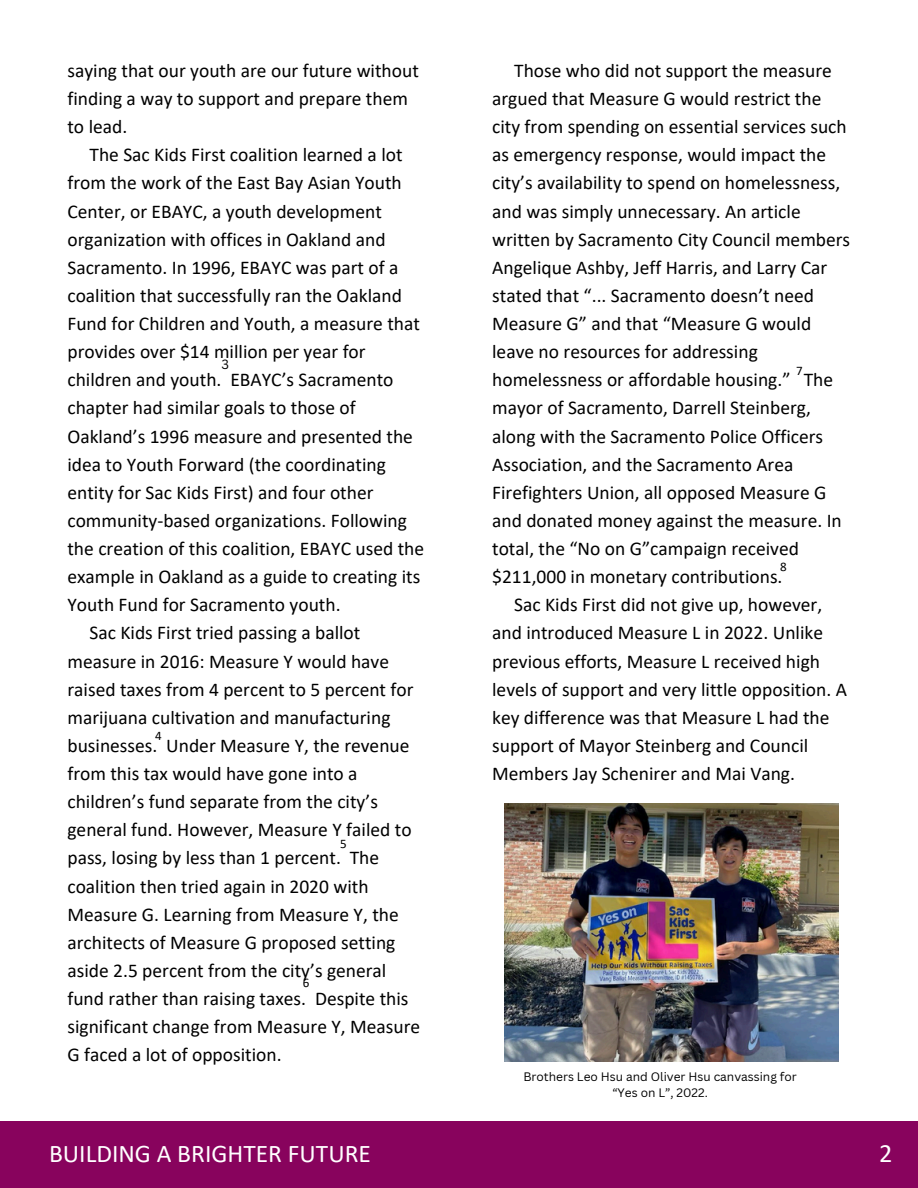
<style>
.page{position:relative;width:918px;height:1188px;background:#fff}
.page>*{position:absolute;margin:0;border:0;box-sizing:border-box;transform-origin:0 0}
.t1{font:26.4px "Calibri";color:#fff}
.t2{font:25.5px "Calibri";color:#fff}
.t3{font:19.5px "Calibri";color:#000}
.t4{font:13.05px "Calibri";color:#000}
.t5{font:13.05px "Canva Sans";color:#000}
.t6{font:12px/16.2px "Canva Sans";color:#000;text-align:center}
</style>
<div class="page">
<div style="left:0;top:1121px;width:918px;height:67px;background:#88035d"></div>
<img style="left:505px;top:804px;width:334px;height:257px">
<h2 class="t3" style="left:67px;top:62px;width:353px">saying that our youth are our future without</h2>
<h2 class="t3" style="left:67px;top:90px;width:342px">finding a way to support and prepare them</h2>
<h2 class="t3" style="left:67px;top:119px;width:61px">to lead.</h2>
<h2 class="t3" style="left:90px;top:147px;width:315px">The Sac Kids First coalition learned a lot</h2>
<h2 class="t3" style="left:67px;top:175px;width:336px">from the work of the East Bay Asian Youth</h2>
<h2 class="t3" style="left:67px;top:203px;width:316px">Center, or EBAYC, a youth development</h2>
<h2 class="t3" style="left:67px;top:231px;width:320px">organization with offices in Oakland and</h2>
<h2 class="t3" style="left:67px;top:259px;width:332px">Sacramento. In 1996, EBAYC was part of a</h2>
<h2 class="t3" style="left:67px;top:287px;width:336px">coalition that successfully ran the Oakland</h2>
<h2 class="t3" style="left:67px;top:315px;width:354px">Fund for Children and Youth, a measure that</h2>
<h2 class="t3" style="left:67px;top:344px;width:300px">provides over $14 million per year for</h2>
<h2 class="t3" style="left:67px;top:372px;width:328px">children and youth. EBAYC’s Sacramento</h2>
<h2 class="t3" style="left:67px;top:400px;width:290px">chapter had similar goals to those of</h2>
<h2 class="t3" style="left:67px;top:428px;width:347px">Oakland’s 1996 measure and presented the</h2>
<h2 class="t3" style="left:67px;top:456px;width:320px">idea to Youth Forward (the coordinating</h2>
<h2 class="t3" style="left:67px;top:484px;width:308px">entity for Sac Kids First) and four other</h2>
<h2 class="t3" style="left:67px;top:512px;width:341px">community-based organizations. Following</h2>
<h2 class="t3" style="left:67px;top:540px;width:358px">the creation of this coalition, EBAYC used the</h2>
<h2 class="t3" style="left:67px;top:569px;width:354px">example in Oakland as a guide to creating its</h2>
<h2 class="t3" style="left:67px;top:597px;width:275px">Youth Fund for Sacramento youth.</h2>
<h2 class="t3" style="left:90px;top:625px;width:272px">Sac Kids First tried passing a ballot</h2>
<h2 class="t3" style="left:67px;top:653px;width:323px">measure in 2016: Measure Y would have</h2>
<h2 class="t3" style="left:67px;top:681px;width:348px">raised taxes from 4 percent to 5 percent for</h2>
<h2 class="t3" style="left:67px;top:709px;width:325px">marijuana cultivation and manufacturing</h2>
<h2 class="t3" style="left:67px;top:737px;width:344px">businesses. Under Measure Y, the revenue</h2>
<h2 class="t3" style="left:67px;top:765px;width:292px">from this tax would have gone into a</h2>
<h2 class="t3" style="left:67px;top:794px;width:312px">children’s fund separate from the city’s</h2>
<h2 class="t3" style="left:67px;top:822px;width:346px">general fund. However, Measure Y failed to</h2>
<h2 class="t3" style="left:67px;top:850px;width:313px">pass, losing by less than 1 percent. The</h2>
<h2 class="t3" style="left:67px;top:878px;width:303px">coalition then tried again in 2020 with</h2>
<h2 class="t3" style="left:67px;top:906px;width:333px">Measure G. Learning from Measure Y, the</h2>
<h2 class="t3" style="left:67px;top:934px;width:330px">architects of Measure G proposed setting</h2>
<h2 class="t3" style="left:67px;top:962px;width:320px">aside 2.5 percent from the city’s general</h2>
<h2 class="t3" style="left:67px;top:990px;width:343px">fund rather than raising taxes. Despite this</h2>
<h2 class="t3" style="left:67px;top:1019px;width:354px">significant change from Measure Y, Measure</h2>
<h2 class="t3" style="left:67px;top:1047px;width:216px">G faced a lot of opposition.</h2>
<p class="t5" style="left:222px;top:355px;width:9px">3</p>
<h2 class="t4" style="left:155px;top:731px;width:8px">4</h2>
<p class="t4" style="left:340px;top:839px;width:8px">5</p>
<p class="t4" style="left:303px;top:977px;width:8px">6</p>
<p class="t3" style="left:514px;top:62px;width:319px">Those who did not support the measure</p>
<p class="t3" style="left:492px;top:90px;width:331px">argued that Measure G would restrict the</p>
<p class="t3" style="left:492px;top:119px;width:356px">city from spending on essential services such</p>
<p class="t3" style="left:492px;top:147px;width:336px">as emergency response, would impact the</p>
<p class="t3" style="left:492px;top:175px;width:350px">city’s availability to spend on homelessness,</p>
<p class="t3" style="left:492px;top:203px;width:310px">and was simply unnecessary. An article</p>
<p class="t3" style="left:492px;top:231px;width:360px">written by Sacramento City Council members</p>
<p class="t3" style="left:492px;top:259px;width:337px">Angelique Ashby, Jeff Harris, and Larry Car</p>
<p class="t3" style="left:492px;top:287px;width:323px">stated that “... Sacramento doesn’t need</p>
<p class="t3" style="left:492px;top:315px;width:321px">Measure G” and that “Measure G would</p>
<p class="t3" style="left:492px;top:344px;width:267px">leave no resources for addressing</p>
<p class="t3" style="left:492px;top:372px;width:343px">homelessness or affordable housing.” The</p>
<p class="t3" style="left:492px;top:400px;width:320px">mayor of Sacramento, Darrell Steinberg,</p>
<p class="t3" style="left:492px;top:428px;width:333px">along with the Sacramento Police Officers</p>
<p class="t3" style="left:492px;top:456px;width:303px">Association, and the Sacramento Area</p>
<p class="t3" style="left:492px;top:484px;width:336px">Firefighters Union, all opposed Measure G</p>
<p class="t3" style="left:492px;top:512px;width:351px">and donated money against the measure. In</p>
<p class="t3" style="left:492px;top:540px;width:308px">total, the “No on G”campaign received</p>
<p class="t3" style="left:492px;top:569px;width:292px">$211,000 in monetary contributions.</p>
<p class="t3" style="left:514px;top:597px;width:310px">Sac Kids First did not give up, however,</p>
<p class="t3" style="left:492px;top:625px;width:332px">and introduced Measure L in 2022. Unlike</p>
<p class="t3" style="left:492px;top:653px;width:329px">previous efforts, Measure L received high</p>
<p class="t3" style="left:492px;top:681px;width:356px">levels of support and very little opposition. A</p>
<p class="t3" style="left:492px;top:709px;width:339px">key difference was that Measure L had the</p>
<p class="t3" style="left:492px;top:737px;width:318px">support of Mayor Steinberg and Council</p>
<p class="t3" style="left:492px;top:765px;width:304px">Members Jay Schenirer and Mai Vang.</p>
<p class="t4" style="left:796px;top:365px;width:8px">7</p>
<h1 class="t4" style="left:780px;top:562px;width:8px">8</h1>
<p class="t6" style="left:523px;top:1068px;width:275px">Brothers Leo Hsu and Oliver Hsu canvassing for “Yes on L”, 2022.</p>
<p class="t2" style="left:49px;top:1143px;width:323px">BUILDING A BRIGHTER FUTURE</p>
<p class="t1" style="left:879px;top:1142px;width:15px">2</p>
</div>
